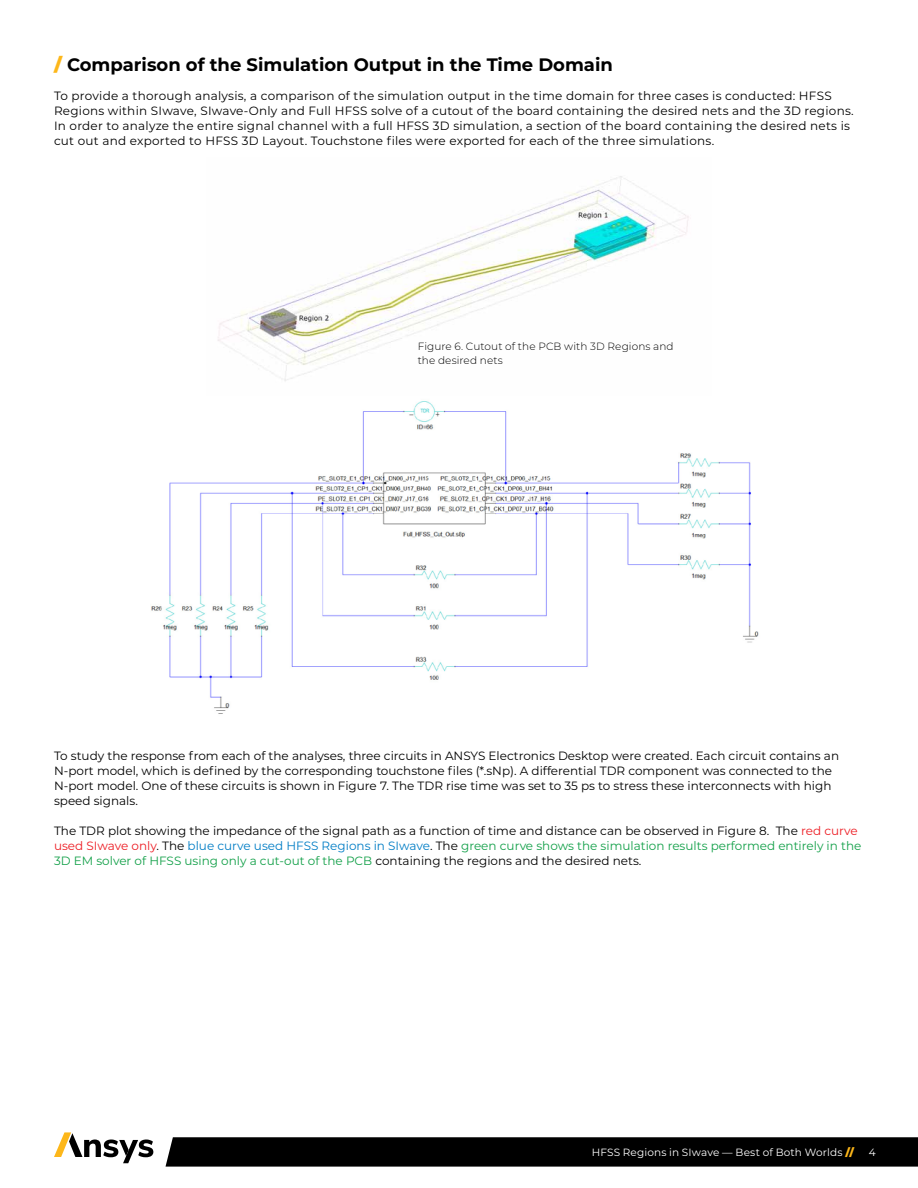
<style>
.page{position:relative;width:918px;height:1188px;background:#fff}
.page>*{position:absolute;margin:0;border:0;box-sizing:border-box;transform-origin:0 0}
.t1{font:700 18px "Montserrat";color:#000}
.t2{font:12px/15px "Montserrat";color:#000}
.t3{font:12px/15px "Montserrat";letter-spacing:.02em;color:#000}
.t4{font:300 10.5px/13.5px "Montserrat";letter-spacing:.01em;color:#000}
.t5{font:10.5px "Montserrat";letter-spacing:.01em;color:#fff}
.s1{font-weight:900;color:#fdb71a}
.s2{color:#ed1d24}
.s3{color:#007dc5}
.s4{color:#13a049}
</style>
<div class="page">
<svg style="left:166px;top:1137px;width:752px;height:30px;background:#060606"></svg>
<svg style="left:54px;top:1132px;width:99px;height:31px"></svg>
<img style="left:218px;top:176px;width:471px;height:205px">
<img style="left:151px;top:401px;width:608px;height:313px">
<h1 class="t1" style="left:54px;top:52px;width:560px"><span class="s1">/</span> Comparison of the Simulation Output in the Time Domain</h1>
<p class="t3" style="left:54px;top:88px;width:801px">To provide a thorough analysis, a comparison of the simulation output in the time domain for three cases is conducted: HFSS Regions within SIwave, SIwave-Only and Full HFSS solve of a cutout of the board containing the desired nets and the 3D regions.<br>In order to analyze the entire signal channel with a full HFSS 3D simulation, a section of the board containing the desired nets is cut out and exported to HFSS 3D Layout. Touchstone files were exported for each of the three simulations.</p>
<p class="t4" style="left:418px;top:339px;width:258px">Figure 6. Cutout of the PCB with 3D Regions and the desired nets</p>
<p class="t2" style="left:54px;top:748px;width:787px">To study the response from each of the analyses, three circuits in ANSYS Electronics Desktop were created. Each circuit contains an N-port model, which is defined by the corresponding touchstone files (*.sNp). A differential TDR component was connected to the N-port model. One of these circuits is shown in Figure 7. The TDR rise time was set to 35 ps to stress these interconnects with high speed signals.</p>
<p class="t2" style="left:54px;top:823px;width:809px">The TDR plot showing the impedance of the signal path as a function of time and distance can be observed in Figure 8. The <span class="s2">red curve used SIwave only</span>. The <span class="s3">blue curve used HFSS Regions in SIwave</span>. The <span class="s4">green curve shows the simulation results performed entirely in the<br>3D EM solver of HFSS using only a cut-out of the PCB</span> containing the regions and the desired nets.</p>
<p class="t5" style="left:592px;top:1145px;width:264px">HFSS Regions in SIwave — Best of Both Worlds <span class="s1">//</span></p>
<p class="t5" style="left:869px;top:1145px;width:8px">4</p>
</div>
